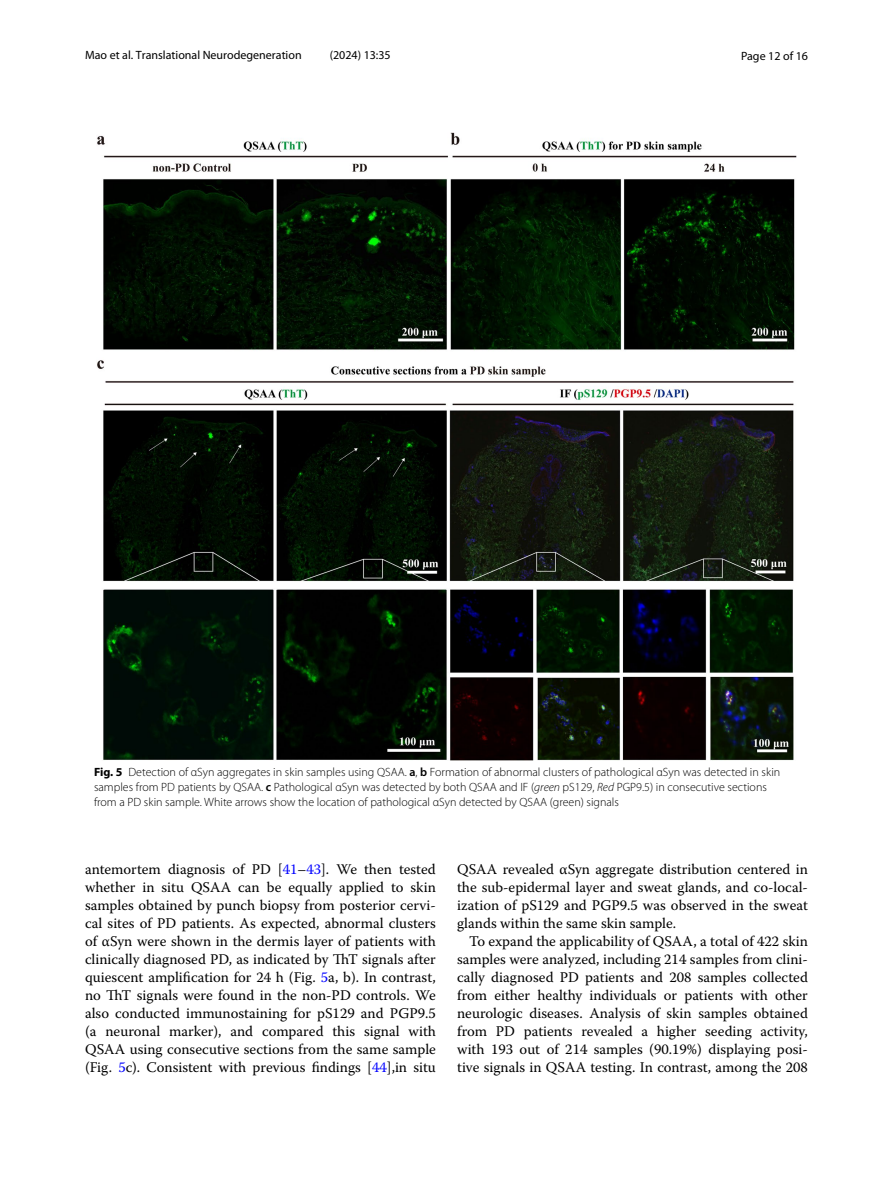
<style>
.page{position:relative;width:893px;height:1187px;background:#fff}
.page>*{position:absolute;margin:0;border:0;box-sizing:border-box;transform-origin:0 0}
.t1{font:14.7px/18px "Warnock Pro";color:#000;text-align:justify}
.t2{font:300 12px/15px "Myriad Pro";color:#000}
.t3{font:12px "Myriad Pro";color:#000}
.s1{font-weight:700}
.s2{font-weight:600}
.s3{font-style:italic}
.s4{color:#00f}
</style>
<div class="page">
<img style="left:97px;top:133px;width:700px;height:628px">
<p class="t3" style="left:85px;top:48px;width:218px">Mao et al. Translational Neurodegeneration</p>
<p class="t3" style="left:330px;top:50px;width:63px">(2024) 13:35</p>
<p class="t3" style="left:741px;top:48px;width:68px">Page 12 of 16</p>
<p class="t2" style="left:94px;top:764px;width:688px"><span class="s1">Fig. 5</span> Detection of αSyn aggregates in skin samples using QSAA. <span class="s2">a</span>, <span class="s2">b</span> Formation of abnormal clusters of pathological αSyn was detected in skin samples from PD patients by QSAA. <span class="s2">c</span> Pathological αSyn was detected by both QSAA and IF (<span class="s3">green</span> pS129, <span class="s3">Red</span> PGP9.5) in consecutive sections from a PD skin sample. White arrows show the location of pathological αSyn detected by QSAA (green) signals</p>
<p class="t1" style="left:85px;top:860px;width:352px">antemortem diagnosis of PD [<span class="s4">41</span>–<span class="s4">43</span>]. We then tested whether in situ QSAA can be equally applied to skin samples obtained by punch biopsy from posterior cervi&shy;cal sites of PD patients. As expected, abnormal clusters of αSyn were shown in the dermis layer of patients with clinically diagnosed PD, as indicated by ThT signals after quiescent amplification for 24 h (Fig. <span class="s4">5</span>a, b). In contrast, no ThT signals were found in the non-PD controls. We also conducted immunostaining for pS129 and PGP9.5 (a neuronal marker), and compared this signal with QSAA using consecutive sections from the same sample (Fig. <span class="s4">5</span>c). Consistent with previous findings [<span class="s4">44</span>],in situ</p>
<p class="t1" style="left:457px;top:860px;width:352px">QSAA revealed αSyn aggregate distribution centered in the sub-epidermal layer and sweat glands, and co-local&shy;ization of pS129 and PGP9.5 was observed in the sweat glands within the same skin sample.</p>
<p class="t1" style="left:457px;top:932px;width:352px;text-indent:12px">To expand the applicability of QSAA, a total of 422 skin samples were analyzed, including 214 samples from clini&shy;cally diagnosed PD patients and 208 samples collected from either healthy individuals or patients with other neurologic diseases. Analysis of skin samples obtained from PD patients revealed a higher seeding activity, with 193 out of 214 samples (90.19%) displaying posi&shy;tive signals in QSAA testing. In contrast, among the 208</p>
</div>
